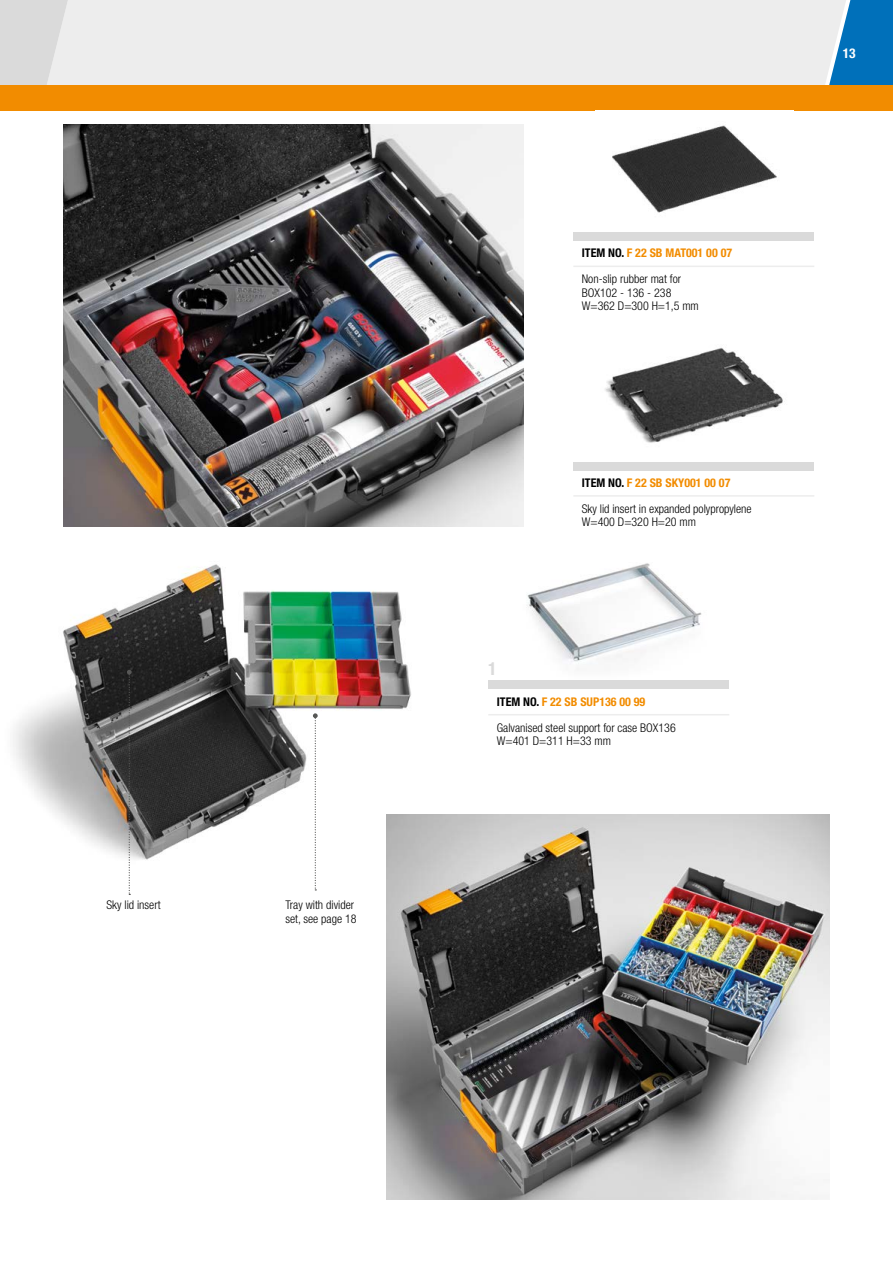
<style>
.page{position:relative;width:893px;height:1263px;background:#fff}
.page>*{position:absolute;margin:0;border:0;box-sizing:border-box;transform-origin:0 0}
.t1{font:700 condensed 18px "Helvetica Neue LT Std";color:#dadada}
.t2{font:700 condensed 13.5px "Helvetica Neue LT Std";color:#fff}
.t3{font:300 condensed 12px/26px "Helvetica Neue LT Std";color:#000}
.s1{font-weight:700}
.s2{font-weight:700;color:#f28c00}
</style>
<div class="page">
<div style="left:71px;top:0;width:758px;height:85px;background:#ededed"></div>
<svg style="left:829px;top:0;width:64px;height:85px;background:#2986c3"></svg>
<div style="left:0;top:85px;width:893px;height:26px;background:#f28c00"></div>
<svg style="left:0;top:0;width:71px;height:85px;background:#ddd"></svg>
<img style="left:492px;top:563px;width:233px;height:118px">
<img style="left:13px;top:387px;width:423px;height:518px">
<img style="left:605px;top:347px;width:180px;height:96px">
<img style="left:612px;top:125px;width:165px;height:88px">
<img style="left:64px;top:124px;width:459px;height:402px">
<img style="left:387px;top:815px;width:442px;height:384px">
<svg style="left:127px;top:670px;width:5px;height:225px"></svg>
<svg style="left:313px;top:713px;width:5px;height:177px"></svg>
<div style="left:573px;top:232px;width:241px;height:9px;background:#dadada"></div>
<hr style="left:573px;top:266px;width:241px;height:1px;background:#ededed">
<div style="left:573px;top:462px;width:241px;height:8px;background:#dadada"></div>
<hr style="left:573px;top:495px;width:241px;height:2px;background:#ededed">
<div style="left:488px;top:681px;width:241px;height:8px;background:#dadada"></div>
<hr style="left:488px;top:714px;width:241px;height:1px;background:#ededed">
<p class="t3" style="left:106px;top:892px;width:56px">Sky lid insert</p>
<p class="t3" style="left:286px;top:898px;width:73px;line-height:13.5px">Tray with divider set, see page 18</p>
<p class="t3" style="left:582px;top:240px;width:152px"><span class="s1">ITEM NO.</span> <span class="s2">F 22 SB MAT001 00 07<br></span>Non-slip rubber mat for</p>
<p class="t3" style="left:582px;top:286px;width:118px;line-height:13.5px">BOX102 - 136 - 238<br>W=362 D=300 H=1,5 mm</p>
<h1 class="t1" style="left:488px;top:658px;width:10px">1</h1>
<p class="t3" style="left:582px;top:470px;width:171px"><span class="s1">ITEM NO.</span> <span class="s2">F 22 SB SKY001 00 07<br></span>Sky lid insert in expanded polypropylene</p>
<p class="t3" style="left:582px;top:509px;width:116px">W=400 D=320 H=20 mm</p>
<p class="t3" style="left:497px;top:688px;width:180px"><span class="s1">ITEM NO.</span> <span class="s2">F 22 SB SUP136 00 99<br></span>Galvanised steel support for case BOX136</p>
<p class="t3" style="left:497px;top:728px;width:116px">W=401 D=311 H=33 mm</p>
<p class="t2" style="left:843px;top:45px;width:14px">13</p>
</div>
